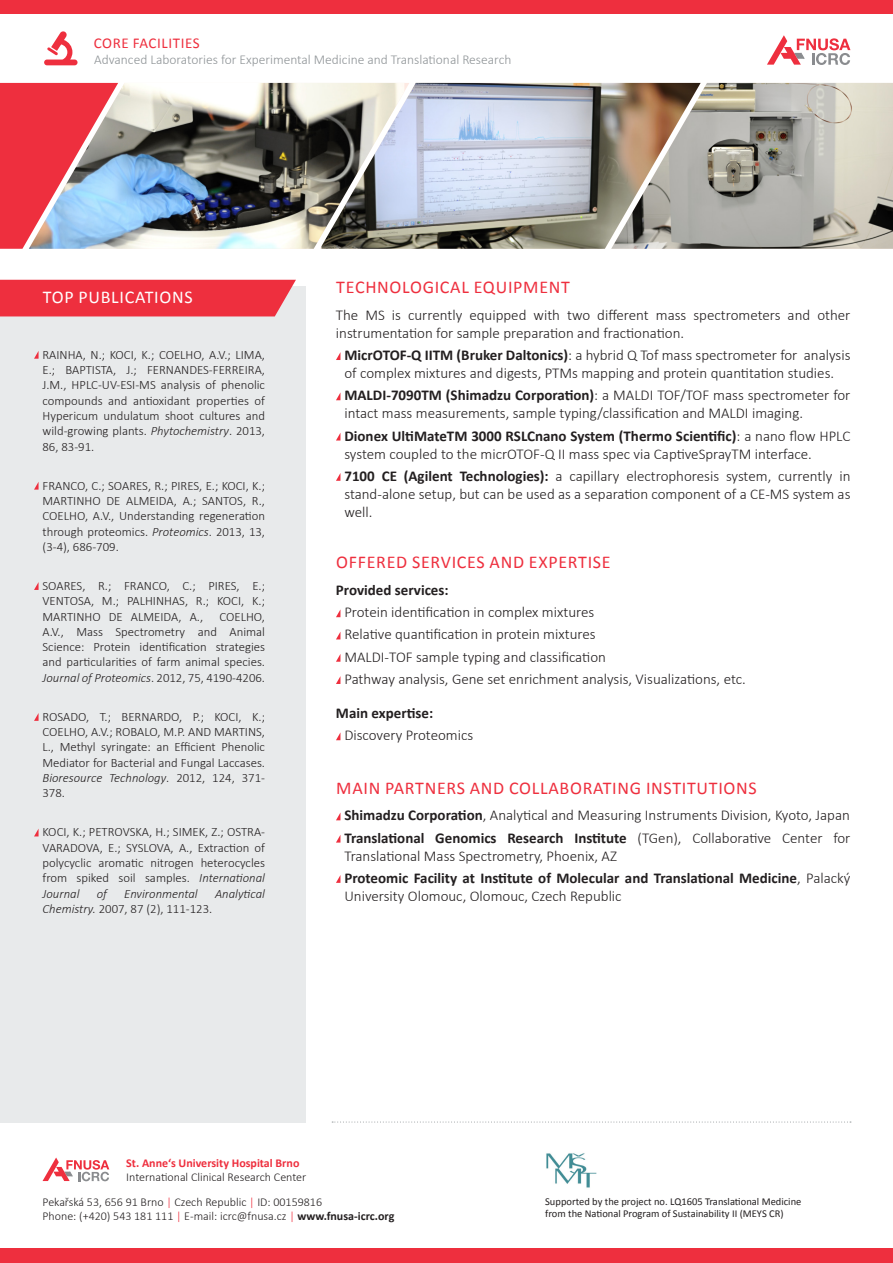
<style>
.page{position:relative;width:893px;height:1263px;background:#fff}
.page>*{position:absolute;margin:0;border:0;box-sizing:border-box;transform-origin:0 0}
.t1{font:18px "Calibri";letter-spacing:.04em;color:#ee2f3e}
.t2{font:18px "Calibri";letter-spacing:.04em;color:#fff}
.t3{font:300 15px/18px "Calibri";color:#231f20}
.t4{font:700 15px/18px "Calibri";color:#231f20}
.t5{font:15px "Calibri";letter-spacing:.04em;color:#ee2f3e}
.t6{font:300 13.5px "Calibri";color:#8f9497}
.t7{font:300 12.75px/15.3px "Calibri";color:#231f20;text-align:justify}
.t8{font:italic 300 12.75px "Calibri";color:#231f20}
.t9{font:300 12px "Calibri";color:#231f20}
.t10{font:700 12px "Calibri";color:#ee2f3e}
.t11{font:10.5px/12px "Calibri";color:#231f20}
.s1{font-style:italic}
.s2{font-weight:700}
.s3{font-weight:300}
.s4{color:#ee2f3e}
</style>
<div class="page">
<div style="left:0;top:286px;width:306px;height:836px;background:#e8eaeb"></div>
<div style="left:0;top:280px;width:296px;height:36px;background:#ee2f3e"></div>
<svg style="left:43px;top:1157px;width:66px;height:24px"></svg>
<div style="left:0;top:83px;width:29px;height:166px;background:#ee2f3e"></div>
<img style="left:29px;top:83px;width:291px;height:166px">
<img style="left:321px;top:83px;width:290px;height:166px">
<img style="left:611px;top:83px;width:282px;height:166px">
<svg style="left:332px;top:1121px;width:519px;height:1px"></svg>
<svg style="left:336px;top:353px;width:4px;height:7px"></svg>
<svg style="left:336px;top:393px;width:4px;height:7px"></svg>
<svg style="left:336px;top:433px;width:4px;height:7px"></svg>
<svg style="left:336px;top:474px;width:4px;height:7px"></svg>
<svg style="left:336px;top:813px;width:4px;height:7px"></svg>
<svg style="left:336px;top:835px;width:4px;height:7px"></svg>
<svg style="left:336px;top:876px;width:4px;height:7px"></svg>
<svg style="left:34px;top:351px;width:5px;height:8px"></svg>
<svg style="left:34px;top:482px;width:5px;height:8px"></svg>
<svg style="left:34px;top:582px;width:5px;height:8px"></svg>
<svg style="left:34px;top:713px;width:5px;height:8px"></svg>
<svg style="left:34px;top:829px;width:5px;height:7px"></svg>
<img style="left:546px;top:1153px;width:51px;height:35px">
<div style="left:0;top:0;width:893px;height:14px;background:#ee2f3e"></div>
<div style="left:0;top:1248px;width:893px;height:15px;background:#ee2f3e"></div>
<svg style="left:336px;top:610px;width:4px;height:7px"></svg>
<svg style="left:336px;top:632px;width:4px;height:7px"></svg>
<svg style="left:336px;top:655px;width:4px;height:7px"></svg>
<svg style="left:336px;top:677px;width:4px;height:7px"></svg>
<svg style="left:336px;top:733px;width:4px;height:7px"></svg>
<svg style="left:767px;top:35px;width:83px;height:30px"></svg>
<svg style="left:44px;top:31px;width:34px;height:34px"></svg>
<p class="t5" style="left:94px;top:33px;width:107px">CORE FACILITIES</p>
<p class="t6" style="left:94px;top:51px;width:419px">Advanced Laboratories for Experimental Medicine and Translational Research</p>
<p class="t2" style="left:43px;top:286px;width:151px">TOP PUBLICATIONS</p>
<p class="t7" style="left:43px;top:347px;width:224px">RAINHA, N.; KOCI, K.; COELHO, A.V.; LIMA, E.; BAPTISTA, J.; FERNANDES-FERREIRA, J.M., HPLC-UV-ESI-MS analysis of phenolic compounds and antioxidant properties of Hypericum undulatum shoot cultures and wild-growing plants. <span class="s1">Phytochemistry</span>. 2013, 86, 83-91.</p>
<p class="t7" style="left:43px;top:478px;width:224px">FRANCO, C.; SOARES, R.; PIRES, E.; KOCI, K.; MARTINHO DE ALMEIDA, A.; SANTOS, R., COELHO, A.V., Understanding regeneration through proteomics. <span class="s1">Proteomics</span>. 2013, 13, (3-4), 686-709.</p>
<p class="t7" style="left:43px;top:578px;width:224px">SOARES, R.; FRANCO, C.; PIRES, E.; VENTOSA, M.; PALHINHAS, R.; KOCI, K.; MARTINHO DE ALMEIDA, A.,</p>
<p class="t7" style="left:43px;top:608px;width:224px;text-indent:177px">COELHO, A.V., Mass Spectrometry and Animal Science: Protein identification strategies and particularities of farm animal species.<br><span class="s1">Journal of Proteomics</span>. 2012, 75, 4190-4206.</p>
<p class="t7" style="left:43px;top:709px;width:224px">ROSADO, T.; BERNARDO, P.; KOCI, K.; COELHO, A.V.; ROBALO, M.P. AND MARTINS, L., Methyl syringate: an Efficient Phenolic Mediator for Bacterial and Fungal Laccases.<br><span class="s1">Bioresource Technology</span>. 2012, 124, 371- 378.</p>
<p class="t7" style="left:43px;top:824px;width:224px">KOCI, K.; PETROVSKA, H.; SIMEK, Z.; OSTRA-VARADOVA, E.; SYSLOVA, A., Extraction of polycyclic aromatic nitrogen heterocycles from spiked soil samples. <span class="s1">International Journal</span></p>
<p class="t8" style="left:97px;top:885px;width:12px">of</p>
<p class="t8" style="left:124px;top:885px;width:75px">Environmental</p>
<p class="t8" style="left:215px;top:885px;width:51px">Analytical</p>
<p class="t7" style="left:43px;top:901px;width:171px"><span class="s1">Chemistry.</span> 2007, 87 (2), 111-123.</p>
<p class="t1" style="left:336px;top:276px;width:235px">TECHNOLOGICAL EQUIPMENT</p>
<p class="t3" style="left:336px;top:306px;width:516px">The MS is currently equipped with two different mass spectrometers and other instrumentation for sample preparation and fractionation.</p>
<p class="t3" style="left:344px;top:346px;width:507px"><span class="s2">MicrOTOF-Q IITM (Bruker Daltonics)</span>: a hybrid Q Tof mass spectrometer for analysis of complex mixtures and digests, PTMs mapping and protein quantitation studies.</p>
<p class="t3" style="left:344px;top:386px;width:507px"><span class="s2">MALDI-7090TM (Shimadzu Corporation)</span>: a MALDI TOF/TOF mass spectrometer for intact mass measurements, sample typing/classification and MALDI imaging.</p>
<p class="t3" style="left:344px;top:426px;width:507px"><span class="s2">Dionex UltiMateTM 3000 RSLCnano System (Thermo Scientific)</span>: a nano flow HPLC system coupled to the micrOTOF-Q II mass spec via CaptiveSprayTM interface.</p>
<p class="t3" style="left:344px;top:467px;width:507px;text-align:justify"><span class="s2">7100 CE (Agilent Technologies):</span> a capillary electrophoresis system, currently in stand-alone setup, but can be used as a separation component of a CE-MS system as well.</p>
<p class="t1" style="left:336px;top:551px;width:276px">OFFERED SERVICES AND EXPERTISE</p>
<p class="t4" style="left:336px;top:581px;width:114px">Provided services:</p>
<p class="t3" style="left:344px;top:603px;width:251px">Protein identification in complex mixtures</p>
<p class="t3" style="left:344px;top:625px;width:253px">Relative quantification in protein mixtures</p>
<p class="t3" style="left:344px;top:648px;width:263px">MALDI‐TOF sample typing and classification</p>
<p class="t3" style="left:344px;top:670px;width:403px">Pathway analysis, Gene set enrichment analysis, Visualizations, etc.</p>
<p class="t4" style="left:336px;top:704px;width:99px">Main expertise:</p>
<p class="t3" style="left:344px;top:726px;width:130px">Discovery Proteomics</p>
<p class="t1" style="left:336px;top:776px;width:422px">MAIN PARTNERS AND COLLABORATING INSTITUTIONS</p>
<p class="t3" style="left:344px;top:806px;width:507px"><span class="s2">Shimadzu Corporation</span>, Analytical and Measuring Instruments Division, Kyoto, Japan</p>
<p class="t3" style="left:344px;top:828px;width:507px"><span class="s2">Translational Genomics Research Institute</span> (TGen), Collaborative Center for<br>Translational Mass Spectrometry, Phoenix, AZ</p>
<p class="t4" style="left:344px;top:869px;width:507px">Proteomic Facility at Institute of Molecular and Translational Medicine<span class="s3">, Palacký<br>University Olomouc, Olomouc, Czech Republic</span></p>
<p class="t10" style="left:126px;top:1155px;width:175px">St. Anne‘s University Hospital Brno</p>
<p class="t9" style="left:126px;top:1170px;width:181px">International Clinical Research Center</p>
<p class="t9" style="left:43px;top:1194px;width:281px">Pekařská 53, 656 91 Brno <span class="s4">|</span> Czech Republic <span class="s4">|</span> ID: 00159816</p>
<p class="t9" style="left:43px;top:1209px;width:353px">Phone: (+420) 543 181 111 <span class="s4">|</span> E-mail: icrc@fnusa.cz <span class="s4">|</span> <span class="s2">www.fnusa-icrc.org</span></p>
<p class="t11" style="left:545px;top:1195px;width:258px">Supported by the project no. LQ1605 Translational Medicine from the National Program of Sustainability II (MEYS CR)</p>
</div>
